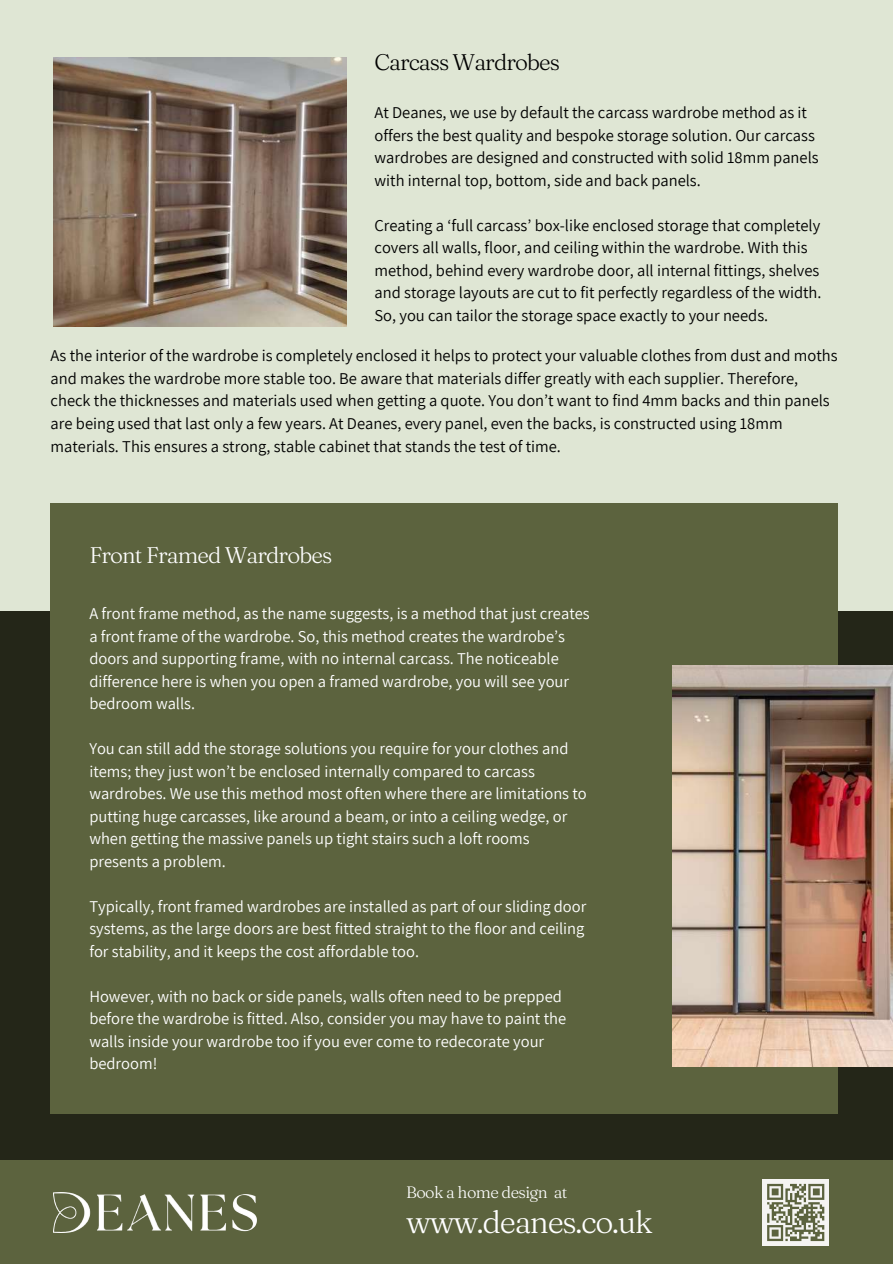
<style>
.page{position:relative;width:893px;height:1264px;background:#fff}
.page>*{position:absolute;margin:0;border:0;box-sizing:border-box;transform-origin:0 0}
.t1{font:300 31.5px "Fraunces 9 pt";letter-spacing:-.04em;color:#fff}
.t2{font:300 22.5px "Fraunces 9 pt";letter-spacing:-.04em;color:#fff}
.t3{font:300 22.5px "Fraunces 9 pt";letter-spacing:-.04em;color:#000}
.t4{font:16.5px/22.5px "Assistant";color:#000}
.t5{font:16.5px/22.5px "Assistant";color:#fff}
.t6{font:300 16.5px "Fraunces 9 pt";letter-spacing:-.035em;color:#fff}
</style>
<div class="page">
<div style="left:0;top:0;width:892px;height:1263px;background:#242618"></div>
<div style="left:0;top:1160px;width:892px;height:103px;background:#5c633e"></div>
<div style="left:0;top:0;width:892px;height:611px;background:#dfe6d4"></div>
<div style="left:51px;top:503px;width:787px;height:610px;background:#5c633e"></div>
<img style="left:53px;top:57px;width:294px;height:269px">
<img style="left:672px;top:665px;width:220px;height:401px">
<svg style="left:762px;top:1179px;width:66px;height:66px"></svg>
<svg style="left:767px;top:1183px;width:57px;height:57px"></svg>
<img style="left:53px;top:1192px;width:204px;height:39px">
<h2 class="t3" style="left:374px;top:48px;width:187px">Carcass Wardrobes</h2>
<p class="t4" style="left:374px;top:101px;width:445px">At Deanes, we use by default the carcass wardrobe method as it offers the best quality and bespoke storage solution. Our carcass wardrobes are designed and constructed with solid 18mm panels with internal top, bottom, side and back panels.</p>
<p class="t4" style="left:374px;top:213px;width:448px">Creating a ‘full carcass’ box-like enclosed storage that completely covers all walls, floor, and ceiling within the wardrobe. With this method, behind every wardrobe door, all internal fittings, shelves and storage layouts are cut to fit perfectly regardless of the width.<br>So, you can tailor the storage space exactly to your needs.</p>
<p class="t4" style="left:51px;top:344px;width:788px">As the interior of the wardrobe is completely enclosed it helps to protect your valuable clothes from dust and moths and makes the wardrobe more stable too. Be aware that materials differ greatly with each supplier. Therefore, check the thicknesses and materials used when getting a quote. You don’t want to find 4mm backs and thin panels are being used that last only a few years. At Deanes, every panel, even the backs, is constructed using 18mm materials. This ensures a strong, stable cabinet that stands the test of time.</p>
<h2 class="t2" style="left:89px;top:541px;width:244px">Front Framed Wardrobes</h2>
<p class="t5" style="left:89px;top:601px;width:502px">A front frame method, as the name suggests, is a method that just creates a front frame of the wardrobe. So, this method creates the wardrobe’s doors and supporting frame, with no internal carcass. The noticeable difference here is when you open a framed wardrobe, you will see your bedroom walls.</p>
<p class="t5" style="left:89px;top:736px;width:499px">You can still add the storage solutions you require for your clothes and items; they just won’t be enclosed internally compared to carcass wardrobes. We use this method most often where there are limitations to putting huge carcasses, like around a beam, or into a ceiling wedge, or when getting the massive panels up tight stairs such a loft rooms presents a problem.</p>
<p class="t5" style="left:89px;top:894px;width:498px;text-align:justify">Typically, front framed wardrobes are installed as part of our sliding door systems, as the large doors are best fitted straight to the floor and ceiling for stability, and it keeps the cost affordable too.</p>
<p class="t5" style="left:89px;top:984px;width:478px">However, with no back or side panels, walls often need to be prepped before the wardrobe is fitted. Also, consider you may have to paint the walls inside your wardrobe too if you ever come to redecorate your bedroom!</p>
<p class="t6" style="left:406px;top:1181px;width:163px">Book a home design at</p>
<h1 class="t1" style="left:406px;top:1202px;width:248px">www.deanes.co.uk</h1>
</div>
